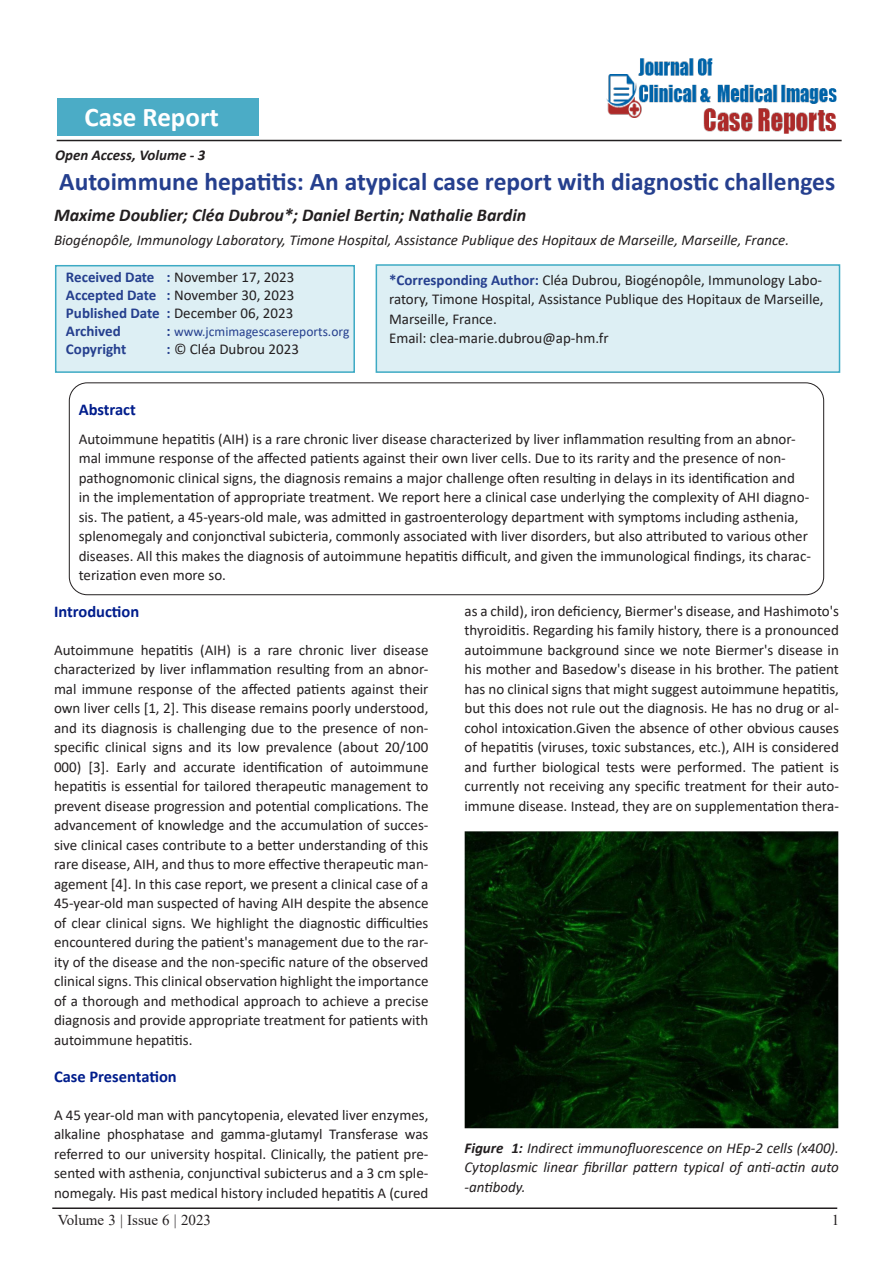
<style>
.page{position:relative;width:893px;height:1263px;background:#fff}
.page>*{position:absolute;margin:0;border:0;box-sizing:border-box;transform-origin:0 0}
.t1{font:700 27px "Calibri";color:#fff}
.Tittle{font:700 25.5px "Calibri";color:#253f8e}
.Paragraph_Style_1{font:italic 700 18px "Calibri";color:#231f20}
.side_heading_new{font:700 16.5px "Calibri";color:#001d8c}
.Paragraph_Style_1-2{font:15px/19.5px "Calibri";color:#231f20;text-align:justify}
.side_heading_new-2{font:15px/19.5px "Calibri";color:#231f20}
.fig_tittle{font:italic 15px/19.5px "Calibri";color:#231f20;text-align:justify}
.Paragraph_Style_1-3{font:italic 15px "Calibri";color:#231f20}
.Paragraph_Style_1-4{font:700 15px/18px "Calibri";color:#253f8e;text-align:justify}
.t2{font:15px "Times New Roman";color:#231f20}
.t3{font:italic 700 15px "Calibri";color:#231f20}
.Paragraph_Style_1-5{font:13.5px "Calibri";color:#253f8e}
.s1{font-weight:400;color:#231f20}
.s2{font-weight:700;font-size:15px}
.s3{font-weight:700;color:#253f8e}
.s4{font-weight:700}
</style>
<div class="page">
<hr style="left:57px;top:140px;width:785px;height:1px;background:#231f20">
<hr style="left:52px;top:1207px;width:785px;height:2px;background:#231f20">
<div style="left:57px;top:98px;width:201px;height:38px;background:#4bacc6"></div>
<div style="left:376px;top:264px;width:464px;height:109px;background:#ddeff4;border:2px solid #3daac4"></div>
<div style="left:55px;top:265px;width:300px;height:108px;background:#ddeff4;border:2px solid #3daac4"></div>
<img style="left:605px;top:58px;width:234px;height:82px">
<div style="left:69px;top:382px;width:755px;height:213px;border:1px solid #231f20;border-radius:18px"></div>
<img style="left:464px;top:831px;width:375px;height:297px">
<p class="t1" style="left:84px;top:97px;width:136px">Case Report</p>
<p class="t3" style="left:55px;top:144px;width:152px">Open Access, Volume - 3</p>
<p class="Tittle" style="left:59px;top:164px;width:777px">Autoimmune hepatitis: An atypical case report with diagnostic challenges</p>
<p class="Paragraph_Style_1" style="left:54px;top:202px;width:474px">Maxime Doublier; Cléa Dubrou*; Daniel Bertin; Nathalie Bardin</p>
<p class="Paragraph_Style_1-3" style="left:54px;top:229px;width:737px">Biogénopôle, Immunology Laboratory, Timone Hospital, Assistance Publique des Hopitaux de Marseille, Marseille, France.</p>
<p class="Paragraph_Style_1-4" style="left:66px;top:268px;width:230px">Received Date : <span class="s1">November 17, 2023<br></span>Accepted Date : <span class="s1">November 30, 2023<br></span>Published Date : <span class="s1">December 06, 2023<br></span>Archived</p>
<p class="Paragraph_Style_1-5" style="left:166px;top:322px;width:184px"><span class="s2">:</span> www.jcmimagescasereports.org</p>
<p class="Paragraph_Style_1-4" style="left:66px;top:340px;width:62px">Copyright</p>
<p class="Paragraph_Style_1-2" style="left:166px;top:339px;width:134px"><span class="s3">:</span> © Cléa Dubrou 2023</p>
<p class="Paragraph_Style_1-2" style="left:389px;top:269px;width:436px"><span class="s3">*Corresponding Author:</span> Cléa Dubrou, Biogénopôle, Immunology Labo&shy;ratory, Timone Hospital, Assistance Publique des Hopitaux de Marseille, Marseille, France.</p>
<p class="Paragraph_Style_1-2" style="left:389px;top:328px;width:221px">Email: clea-marie.dubrou@ap-hm.fr</p>
<p class="side_heading_new" style="left:79px;top:398px;width:59px">Abstract</p>
<p class="side_heading_new-2" style="left:79px;top:429px;width:734px">Autoimmune hepatitis (AIH) is a rare chronic liver disease characterized by liver inflammation resulting from an abnor&shy;mal immune response of the affected patients against their own liver cells. Due to its rarity and the presence of non&shy;pathognomonic clinical signs, the diagnosis remains a major challenge often resulting in delays in its identification and<br>in the implementation of appropriate treatment. We report here a clinical case underlying the complexity of AHI diagno&shy;sis. The patient, a 45-years-old male, was admitted in gastroenterology department with symptoms including asthenia, splenomegaly and conjonctival subicteria, commonly associated with liver disorders, but also attributed to various other diseases. All this makes the diagnosis of autoimmune hepatitis difficult, and given the immunological findings, its charac&shy;terization even more so.</p>
<p class="side_heading_new" style="left:54px;top:600px;width:87px">Introduction</p>
<p class="Paragraph_Style_1-2" style="left:54px;top:639px;width:376px">Autoimmune hepatitis (AIH) is a rare chronic liver disease characterized by liver inflammation resulting from an abnor&shy;mal immune response of the affected patients against their own liver cells [1, 2]. This disease remains poorly understood, and its diagnosis is challenging due to the presence of non&shy;specific clinical signs and its low prevalence (about 20/100<br>000) [3]. Early and accurate identification of autoimmune hepatitis is essential for tailored therapeutic management to prevent disease progression and potential complications. The advancement of knowledge and the accumulation of succes&shy;sive clinical cases contribute to a better understanding of this rare disease, AIH, and thus to more effective therapeutic man&shy;agement [4]. In this case report, we present a clinical case of a 45-year-old man suspected of having AIH despite the absence of clear clinical signs. We highlight the diagnostic difficulties encountered during the patient's management due to the rar&shy;ity of the disease and the non-specific nature of the observed clinical signs. This clinical observation highlight the importance of a thorough and methodical approach to achieve a precise diagnosis and provide appropriate treatment for patients with autoimmune hepatitis.</p>
<p class="side_heading_new" style="left:54px;top:1065px;width:124px">Case Presentation</p>
<p class="Paragraph_Style_1-2" style="left:54px;top:1104px;width:376px">A 45 year-old man with pancytopenia, elevated liver enzymes, alkaline phosphatase and gamma-glutamyl Transferase was referred to our university hospital. Clinically, the patient pre&shy;sented with asthenia, conjunctival subicterus and a 3 cm sple&shy;nomegaly. His past medical history included hepatitis A (cured</p>
<p class="Paragraph_Style_1-2" style="left:464px;top:601px;width:376px">as a child), iron deficiency, Biermer's disease, and Hashimoto's thyroiditis. Regarding his family history, there is a pronounced autoimmune background since we note Biermer's disease in his mother and Basedow's disease in his brother. The patient has no clinical signs that might suggest autoimmune hepatitis, but this does not rule out the diagnosis. He has no drug or al&shy;cohol intoxication.Given the absence of other obvious causes of hepatitis (viruses, toxic substances, etc.), AIH is considered and further biological tests were performed. The patient is currently not receiving any specific treatment for their auto&shy;immune disease. Instead, they are on supplementation thera-</p>
<p class="fig_tittle" style="left:464px;top:1137px;width:376px"><span class="s4">Figure 1:</span> Indirect immunofluorescence on HEp-2 cells (x400).<br>Cytoplasmic linear fibrillar pattern typical of anti-actin auto -antibody.</p>
<p class="t2" style="left:58px;top:1210px;width:155px">Volume 3 | Issue 6 | 2023</p>
<p class="t2" style="left:832px;top:1210px;width:9px">1</p>
</div>
